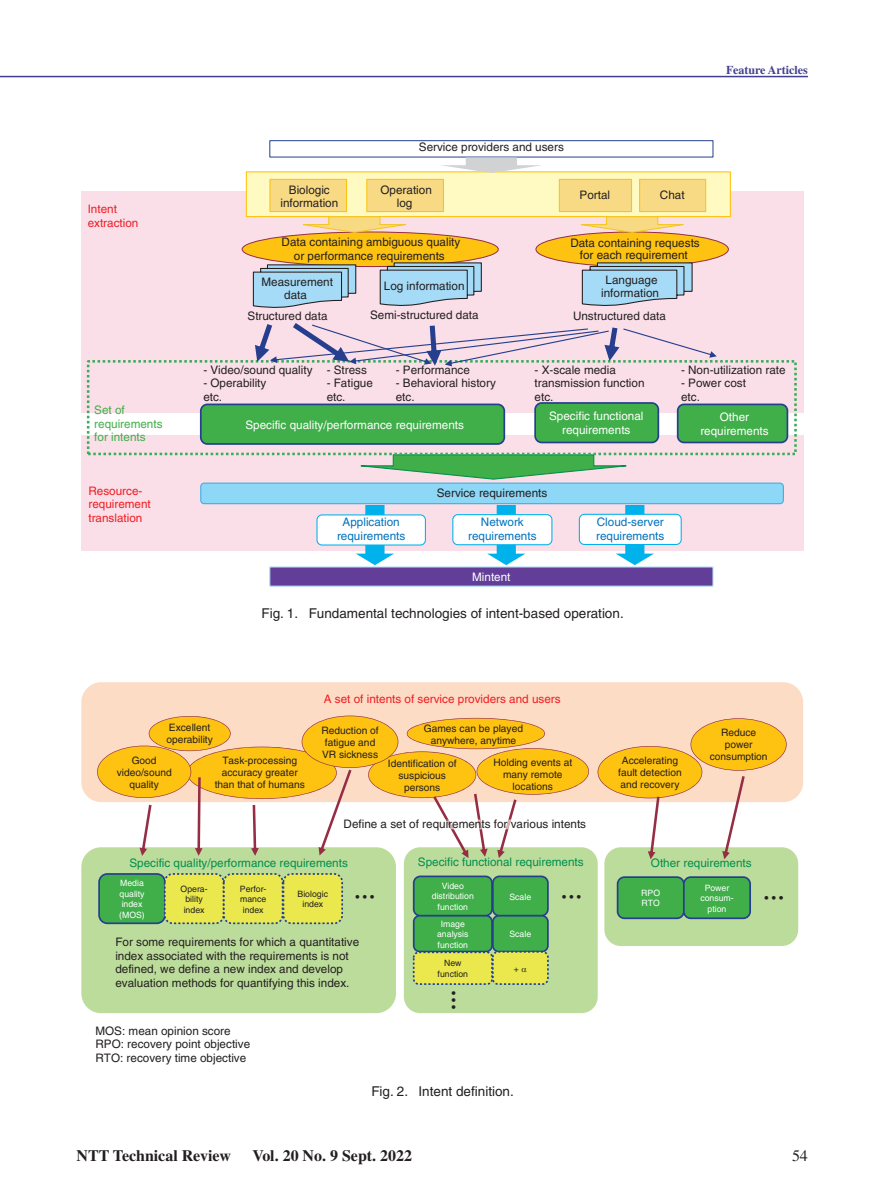
<style>
.page{position:relative;width:893px;height:1191px;background:#fff}
.page>*{position:absolute;margin:0;border:0;box-sizing:border-box;transform-origin:0 0}
.t1{font:700 15.9px "Times";color:#231f20}
.t2{font:15.9px "Times";color:#231f20}
.t3{font:13.5px "Helvetica";color:#231f20}
.t4{font:700 12px "Times";color:#413f8e}
.t5{font:11.7px/13.5px "Helvetica";color:#231f20}
.t6{font:11.7px/13.5px "Helvetica";color:#fff;text-align:center}
.t7{font:11.7px/13.5px "Helvetica";color:#ee1d23}
.t8{font:11.7px "Helvetica";color:#008f4d}
.t9{font:11.7px/13.5px "Helvetica";color:#0072bc;text-align:center}
.t10{font:11.7px/13.5px "Helvetica";color:#40ae49}
.t11{font:10.2px/12px "Helvetica";color:#231f20;text-align:center}
.t12{font:8.7px/10.5px "Helvetica";color:#fff;text-align:center}
.t13{font:8.7px/10.5px "Helvetica";color:#231f20;text-align:center}
</style>
<div class="page">
<hr style="left:0;top:76px;width:808px;height:1px;background:#413f8e">
<div style="left:81px;top:191px;width:723px;height:221px;background:#fbdfe8"></div>
<div style="left:246px;top:171px;width:485px;height:46px;background:#fffac1;border:1px solid #fec210"></div>
<div style="left:81px;top:435px;width:723px;height:116px;background:#fbdfe8"></div>
<svg style="left:356px;top:505px;width:38px;height:60px"></svg>
<svg style="left:487px;top:505px;width:38px;height:60px"></svg>
<svg style="left:616px;top:505px;width:38px;height:60px"></svg>
<div style="left:535px;top:403px;width:123px;height:39px;background:#40ae49;border-radius:7px"></div>
<div style="left:534px;top:402px;width:125px;height:41px;border:2px solid #253f8e;border-radius:7px"></div>
<div style="left:678px;top:404px;width:109px;height:38px;background:#40ae49;border-radius:6px"></div>
<div style="left:677px;top:403px;width:111px;height:40px;border:2px solid #253f8e;border-radius:6px"></div>
<div style="left:201px;top:404px;width:303px;height:40px;background:#40ae49;border-radius:7px"></div>
<div style="left:200px;top:403px;width:305px;height:42px;border:2px solid #253f8e;border-radius:7px"></div>
<div style="left:201px;top:483px;width:582px;height:21px;background:#8dd7f7;border-radius:3px"></div>
<div style="left:200px;top:482px;width:584px;height:22px;border:1px solid #44a8de;border-radius:3px"></div>
<div style="left:317px;top:515px;width:108px;height:30px;background:#fff;border-radius:5px"></div>
<div style="left:316px;top:514px;width:110px;height:31px;border:1px solid #00b2eb;border-radius:5px"></div>
<div style="left:453px;top:514px;width:99px;height:31px;background:#fff;border-radius:5px"></div>
<div style="left:452px;top:514px;width:100px;height:31px;border:1px solid #00b2eb;border-radius:5px"></div>
<div style="left:579px;top:514px;width:102px;height:30px;background:#fff;border-radius:5px"></div>
<div style="left:579px;top:514px;width:103px;height:31px;border:1px solid #00b2eb;border-radius:5px"></div>
<div style="left:269px;top:566px;width:444px;height:20px;background:#623e99;border:1px solid #adddf6"></div>
<svg style="left:340px;top:455px;width:307px;height:25px"></svg>
<div style="left:87px;top:360px;width:710px;height:95px;border:3px dashed #38ad5b"></div>
<div style="left:536px;top:232px;width:192px;height:34px;background:#fec210;border-radius:50%"></div>
<div style="left:242px;top:232px;width:256px;height:34px;background:#fec210;border-radius:50%"></div>
<div style="left:269px;top:179px;width:78px;height:33px;background:#f8da84;border:1px solid #fec210"></div>
<div style="left:366px;top:179px;width:78px;height:33px;background:#f8da84;border:1px solid #fec210"></div>
<div style="left:559px;top:179px;width:73px;height:33px;background:#f8da84;border:1px solid #fec210"></div>
<div style="left:639px;top:179px;width:67px;height:33px;background:#f8da84;border:1px solid #fec210"></div>
<svg style="left:581px;top:262px;width:112px;height:44px"></svg>
<svg style="left:379px;top:262px;width:103px;height:44px"></svg>
<svg style="left:252px;top:264px;width:105px;height:44px"></svg>
<div style="left:269px;top:140px;width:444px;height:17px;background:#fff;border:1px solid #253f8e"></div>
<svg style="left:440px;top:157px;width:103px;height:16px"></svg>
<svg style="left:302px;top:216px;width:118px;height:17px"></svg>
<svg style="left:580px;top:216px;width:117px;height:17px"></svg>
<svg style="left:255px;top:323px;width:462px;height:43px"></svg>
<div style="left:404px;top:847px;width:194px;height:166px;background:#bcdc9b;border-radius:16px"></div>
<div style="left:604px;top:847px;width:194px;height:99px;background:#bcdc9b;border-radius:16px"></div>
<div style="left:81px;top:847px;width:315px;height:166px;background:#bcdc9b;border-radius:20px"></div>
<div style="left:81px;top:682px;width:722px;height:120px;background:#fddcc5;border-radius:20px"></div>
<svg style="left:617px;top:876px;width:134px;height:43px"></svg>
<svg style="left:98px;top:873px;width:245px;height:51px"></svg>
<svg style="left:598px;top:718px;width:189px;height:141px"></svg>
<svg style="left:97px;top:715px;width:492px;height:143px"></svg>
<svg style="left:413px;top:875px;width:136px;height:110px"></svg>
<p class="t7" style="left:88px;top:202px;width:52px">Intent extraction</p>
<p class="t10" style="left:94px;top:403px;width:70px">Set of requirements for intents</p>
<p class="t7" style="left:88px;top:483px;width:64px">Resource&shy;requirement translation</p>
<p class="t4" style="left:726px;top:63px;width:83px">Feature Articles</p>
<p class="t5" style="left:419px;top:140px;width:146px">Service providers and users</p>
<p class="t5" style="left:280px;top:183px;width:59px;text-align:center">Biologic information</p>
<p class="t5" style="left:380px;top:183px;width:53px;text-align:center">Operation log</p>
<p class="t5" style="left:580px;top:188px;width:32px">Portal</p>
<p class="t5" style="left:660px;top:188px;width:26px">Chat</p>
<p class="t5" style="left:282px;top:235px;width:180px;text-align:center">Data containing ambiguous quality or performance requirements</p>
<p class="t5" style="left:261px;top:275px;width:73px">Measurement</p>
<p class="t5" style="left:284px;top:288px;width:24px">data</p>
<p class="t5" style="left:384px;top:279px;width:82px">Log information</p>
<p class="t5" style="left:570px;top:237px;width:131px;line-height:12.1px;text-align:center">Data containing requests for each requirement</p>
<p class="t5" style="left:601px;top:273px;width:59px;text-align:center">Language information</p>
<p class="t5" style="left:248px;top:309px;width:81px">Structured data</p>
<p class="t5" style="left:370px;top:308px;width:110px">Semi-structured data</p>
<p class="t5" style="left:573px;top:309px;width:94px">Unstructured data</p>
<p class="t5" style="left:203px;top:363px;width:111px">- Video/sound quality</p>
<p class="t5" style="left:203px;top:376px;width:65px">- Operability etc.</p>
<p class="t5" style="left:327px;top:363px;width:42px">- Stress</p>
<p class="t5" style="left:327px;top:376px;width:48px">- Fatigue etc.</p>
<p class="t5" style="left:396px;top:363px;width:76px">- Performance</p>
<p class="t5" style="left:396px;top:376px;width:102px">- Behavioral history etc.</p>
<p class="t5" style="left:535px;top:363px;width:111px">- X-scale media transmission function etc.</p>
<p class="t5" style="left:681px;top:363px;width:106px">- Non-utilization rate</p>
<p class="t5" style="left:681px;top:376px;width:67px">- Power cost etc.</p>
<p class="t6" style="left:245px;top:418px;width:220px">Specific quality/performance requirements</p>
<p class="t6" style="left:549px;top:409px;width:96px">Specific functional requirements</p>
<p class="t6" style="left:700px;top:410px;width:70px">Other requirements</p>
<p class="t5" style="left:437px;top:486px;width:112px">Service requirements</p>
<p class="t9" style="left:337px;top:515px;width:70px">Application requirements</p>
<p class="t9" style="left:468px;top:515px;width:70px">Network requirements</p>
<p class="t6" style="left:472px;top:570px;width:40px">Mintent</p>
<p class="t9" style="left:596px;top:515px;width:70px;text-align:left">Cloud-server requirements</p>
<p class="t3" style="left:262px;top:606px;width:364px">Fig. 1. Fundamental technologies of intent-based operation.</p>
<p class="t7" style="left:324px;top:692px;width:238px">A set of intents of service providers and users</p>
<p class="t11" style="left:166px;top:722px;width:48px;text-align:left">Excellent operability</p>
<p class="t11" style="left:117px;top:754px;width:56px">Good video/sound quality</p>
<p class="t11" style="left:215px;top:754px;width:92px">Task-processing accuracy greater than that of humans</p>
<p class="t11" style="left:321px;top:724px;width:59px;text-align:left">Reduction of fatigue and<br>VR sickness</p>
<p class="t11" style="left:424px;top:722px;width:101px">Games can be played anywhere, anytime</p>
<p class="t11" style="left:388px;top:758px;width:70px">Identification of suspicious persons</p>
<p class="t11" style="left:493px;top:756px;width:80px">Holding events at many remote locations</p>
<p class="t11" style="left:618px;top:754px;width:65px">Accelerating fault detection and recovery</p>
<p class="t5" style="left:344px;top:817px;width:244px">Define a set of requirements for various intents</p>
<p class="t11" style="left:710px;top:726px;width:59px">Reduce power consumption</p>
<p class="t8" style="left:129px;top:856px;width:220px">Specific quality/performance requirements</p>
<p class="t8" style="left:418px;top:855px;width:167px">Specific functional requirements</p>
<p class="t8" style="left:651px;top:856px;width:102px">Other requirements</p>
<p class="t12" style="left:641px;top:887px;width:20px;text-align:left">RPO<br>RTO</p>
<p class="t12" style="left:119px;top:877px;width:27px;text-align:left">Media quality index (MOS)</p>
<p class="t13" style="left:181px;top:883px;width:29px">Opera&shy;bility index</p>
<p class="t13" style="left:240px;top:883px;width:28px">Perfor&shy;mance index</p>
<p class="t13" style="left:298px;top:888px;width:32px">Biologic index</p>
<p class="t5" style="left:115px;top:935px;width:245px">For some requirements for which a quantitative index associated with the requirements is not defined, we define a new index and develop evaluation methods for quantifying this index.</p>
<p class="t5" style="left:95px;top:1023px;width:156px">MOS: mean opinion score<br>RPO: recovery point objective<br>RTO: recovery time objective</p>
<p class="t12" style="left:432px;top:880px;width:44px">Video distribution function</p>
<p class="t12" style="left:437px;top:918px;width:33px">Image analysis function</p>
<p class="t12" style="left:700px;top:882px;width:35px">Power consum&shy;ption</p>
<p class="t12" style="left:509px;top:891px;width:23px">Scale</p>
<p class="t12" style="left:509px;top:929px;width:23px">Scale</p>
<p class="t5" style="left:355px;top:890px;width:20px">•••</p>
<p class="t5" style="left:562px;top:890px;width:20px">•••</p>
<p class="t5" style="left:764px;top:891px;width:20px">•••</p>
<p class="t13" style="left:438px;top:958px;width:32px">New function</p>
<p class="t13" style="left:514px;top:963px;width:7px">+</p>
<p class="t5" style="left:460px;top:990px;width:20px;rotate:90deg">•••</p>
<p class="t3" style="left:371px;top:1083px;width:144px">Fig. 2. Intent definition.</p>
<h1 class="t1" style="left:77px;top:1146px;width:156px">NTT Technical Review</h1>
<h1 class="t1" style="left:252px;top:1146px;width:161px">Vol. 20 No. 9 Sept. 2022</h1>
<h1 class="t2" style="left:792px;top:1146px;width:17px">54</h1>
</div>
